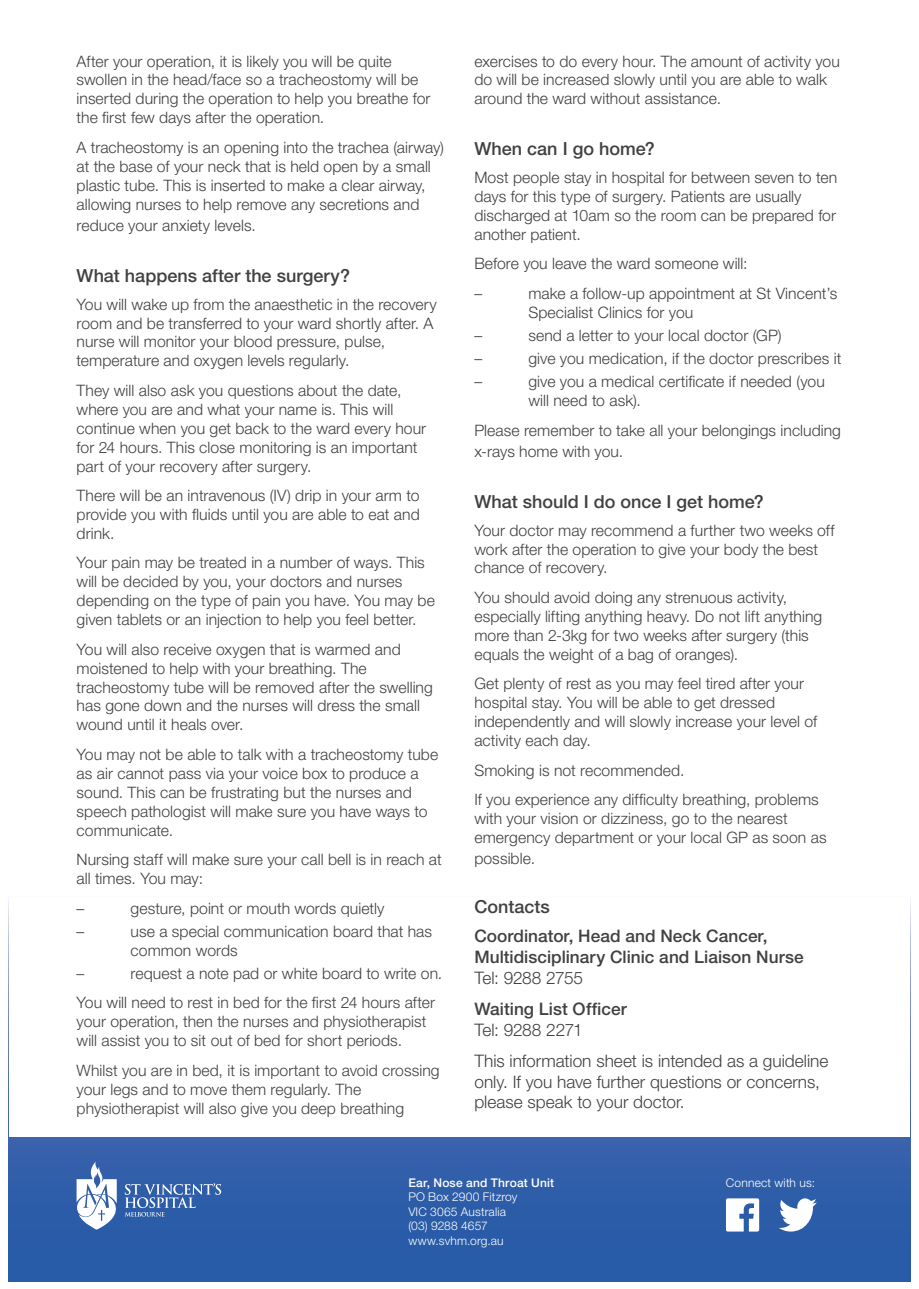
<style>
.page{position:relative;width:919px;height:1289px;background:#fff}
.page>*{position:absolute;margin:0;border:0;box-sizing:border-box;transform-origin:0 0}
.t1{font:500 18px "Helvetica Neue LT Std";color:#414042}
.t2{font:300 17.25px/31.3px "Helvetica Neue LT Std";color:#414042}
.t3{font:500 17.25px/20.7px "Helvetica Neue LT Std";color:#414042}
.t4{font:300 17.25px "Helvetica Neue LT Std";letter-spacing:-.02em;color:#414042}
.t5{font:300 15.75px/18.9px "Helvetica Neue LT Std";letter-spacing:.005em;color:#414042}
.t6{font:300 12px/14.4px "Helvetica Neue LT Std";letter-spacing:.015em;color:#fff}
.t7{font:500 12px "Helvetica Neue LT Std";letter-spacing:.015em;color:#fff}
</style>
<div class="page">
<div style="left:9px;top:896px;width:901px;height:385px;background:linear-gradient(to right,#2e5da9,#2e5da9)"></div>
<div style="left:9px;top:897px;width:900px;height:240px;background:#fff"></div>
<svg style="left:77px;top:1161px;width:144px;height:68px;background:#5b80bb"></svg>
<svg style="left:726px;top:1198px;width:33px;height:33px"></svg>
<svg style="left:778px;top:1198px;width:38px;height:33px"></svg>
<p class="t5" style="left:77px;top:51px;width:355px">After your operation, it is likely you will be quite swollen in the head/face so a tracheostomy will be inserted during the operation to help you breathe for the first few days after the operation.</p>
<p class="t5" style="left:77px;top:137px;width:369px">A tracheostomy is an opening into the trachea (airway) at the base of your neck that is held open by a small plastic tube. This is inserted to make a clear airway, allowing nurses to help remove any secretions and</p>
<p class="t5" style="left:77px;top:216px;width:181px">reduce your anxiety levels.</p>
<p class="t1" style="left:77px;top:265px;width:275px">What happens after the surgery?</p>
<p class="t5" style="left:77px;top:294px;width:361px">You will wake up from the anaesthetic in the recovery room and be transferred to your ward shortly after. A nurse will monitor your blood pressure, pulse, temperature and oxygen levels regularly.</p>
<p class="t5" style="left:77px;top:380px;width:351px">They will also ask you questions about the date, where you are and what your name is. This will continue when you get back to the ward every hour for 24 hours. This close monitoring is an important part of your recovery after surgery.</p>
<p class="t5" style="left:77px;top:485px;width:345px;text-align:justify">There will be an intravenous (IV) drip in your arm to provide you with fluids until you are able to eat and drink.</p>
<p class="t5" style="left:77px;top:553px;width:360px">Your pain may be treated in a number of ways. This will be decided by you, your doctors and nurses depending on the type of pain you have. You may be given tablets or an injection to help you feel better.</p>
<p class="t5" style="left:77px;top:639px;width:358px">You will also receive oxygen that is warmed and moistened to help with your breathing. The tracheostomy tube will be removed after the swelling has gone down and the nurses will dress the small wound until it heals over.</p>
<p class="t5" style="left:77px;top:744px;width:363px">You may not be able to talk with a tracheostomy tube as air cannot pass via your voice box to produce a sound. This can be frustrating but the nurses and speech pathologist will make sure you have ways to communicate.</p>
<p class="t5" style="left:77px;top:849px;width:366px">Nursing staff will make sure your call bell is in reach at all times. You may:</p>
<p class="t5" style="left:77px;top:898px;width:9px">–</p>
<p class="t5" style="left:131px;top:898px;width:255px">gesture, point or mouth words quietly</p>
<p class="t5" style="left:77px;top:921px;width:9px">–</p>
<p class="t5" style="left:131px;top:921px;width:303px">use a special communication board that has common words</p>
<p class="t5" style="left:77px;top:963px;width:9px">–</p>
<p class="t5" style="left:77px;top:958px;width:367px;line-height:29.5px;text-indent:54px">request a note pad or white board to write on.<br>You will need to rest in bed for the first 24 hours after</p>
<p class="t5" style="left:77px;top:1011px;width:351px">your operation, then the nurses and physiotherapist will assist you to sit out of bed for short periods.</p>
<p class="t5" style="left:77px;top:1060px;width:364px">Whilst you are in bed, it is important to avoid crossing your legs and to move them regularly. The physiotherapist will also give you deep breathing</p>
<p class="t5" style="left:474px;top:51px;width:367px">exercises to do every hour. The amount of activity you do will be increased slowly until you are able to walk around the ward without assistance.</p>
<p class="t1" style="left:474px;top:138px;width:182px">When can I go home?</p>
<p class="t5" style="left:474px;top:167px;width:364px">Most people stay in hospital for between seven to ten days for this type of surgery. Patients are usually discharged at 10am so the room can be prepared for another patient.</p>
<p class="t5" style="left:474px;top:248px;width:274px;line-height:29.5px">Before you leave the ward someone will: –</p>
<p class="t5" style="left:528px;top:283px;width:310px">make a follow-up appointment at St Vincent’s<br>Specialist Clinics for you</p>
<p class="t5" style="left:474px;top:325px;width:9px">–</p>
<p class="t5" style="left:528px;top:325px;width:255px">send a letter to your local doctor (GP)</p>
<p class="t5" style="left:474px;top:348px;width:9px">–</p>
<p class="t5" style="left:528px;top:348px;width:314px">give you medication, if the doctor prescribes it</p>
<p class="t5" style="left:474px;top:372px;width:9px">–</p>
<p class="t5" style="left:528px;top:372px;width:298px">give you a medical certificate if needed (you will need to ask).</p>
<p class="t5" style="left:474px;top:419px;width:368px;line-height:21.6px">Please remember to take all your belongings including x-rays home with you.</p>
<p class="t1" style="left:474px;top:491px;width:291px">What should I do once I get home?</p>
<p class="t5" style="left:474px;top:520px;width:362px">Your doctor may recommend a further two weeks off work after the operation to give your body the best chance of recovery.</p>
<p class="t5" style="left:474px;top:587px;width:349px">You should avoid doing any strenuous activity, especially lifting anything heavy. Do not lift anything more than 2-3kg for two weeks after surgery (this equals the weight of a bag of oranges).</p>
<p class="t5" style="left:474px;top:674px;width:344px">Get plenty of rest as you may feel tired after your hospital stay. You will be able to get dressed independently and will slowly increase your level of activity each day.</p>
<p class="t5" style="left:474px;top:754px;width:346px;line-height:29.5px">Smoking is not recommended.<br>If you experience any difficulty breathing, problems</p>
<p class="t5" style="left:474px;top:808px;width:354px">with your vision or dizziness, go to the nearest emergency department or your local GP as soon as</p>
<p class="t5" style="left:474px;top:848px;width:62px">possible.</p>
<p class="t1" style="left:474px;top:895px;width:77px">Contacts</p>
<p class="t3" style="left:474px;top:925px;width:331px">Coordinator, Head and Neck Cancer,<br>Multidisciplinary Clinic and Liaison Nurse</p>
<p class="t4" style="left:474px;top:966px;width:110px">Tel: 9288 2755</p>
<p class="t3" style="left:474px;top:998px;width:154px">Waiting List Officer</p>
<p class="t2" style="left:474px;top:1013px;width:355px">Tel: 9288 2271<br>This information sheet is intended as a guideline</p>
<p class="t2" style="left:474px;top:1070px;width:347px;line-height:20.7px">only. If you have further questions or concerns, please speak to your doctor.</p>
<p class="t7" style="left:408px;top:1175px;width:147px">Ear, Nose and Throat Unit</p>
<p class="t6" style="left:408px;top:1189px;width:111px">PO Box 2900 Fitzroy<br>VIC 3065 Australia (03) 9288 4657 www.svhm.org.au</p>
<p class="t6" style="left:726px;top:1175px;width:90px">Connect with us:</p>
</div>
